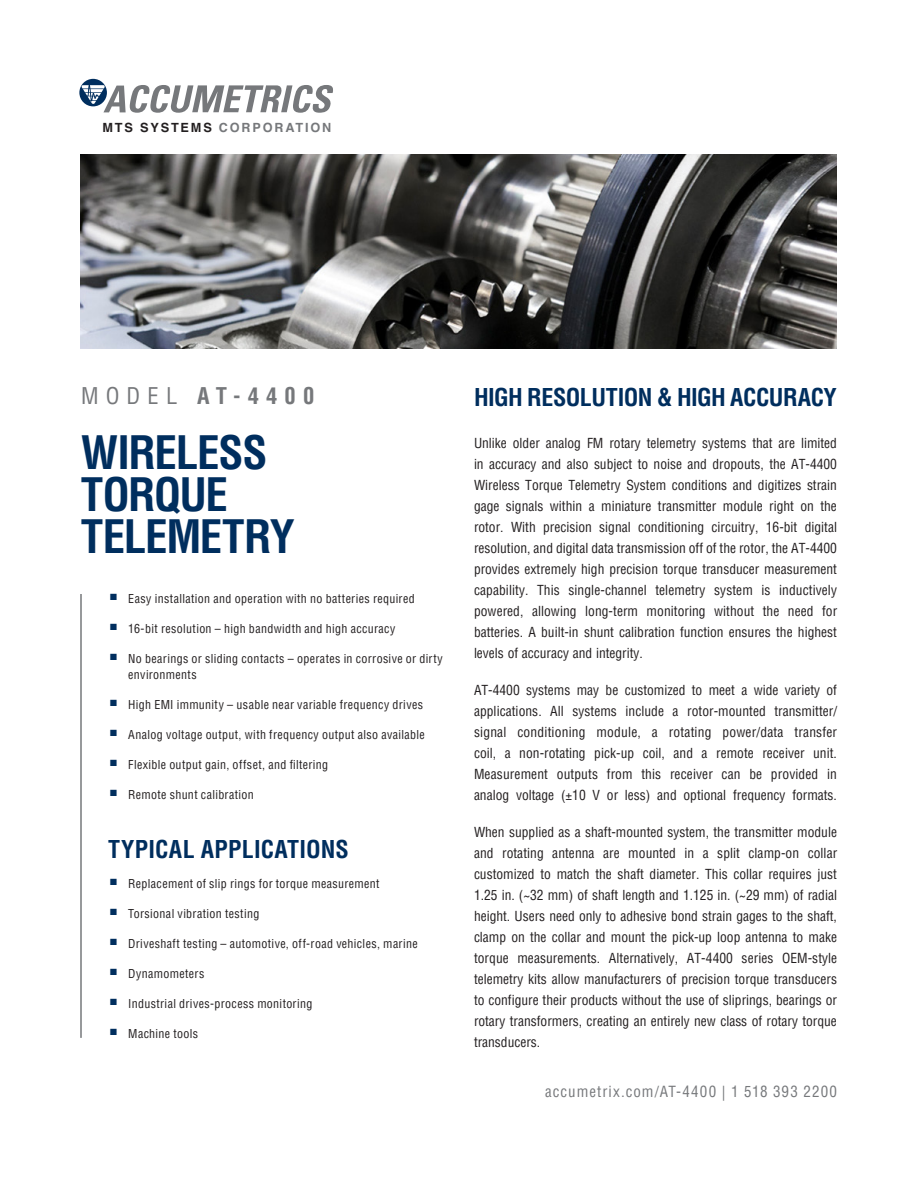
<style>
.page{position:relative;width:918px;height:1188px;background:#fff}
.page>*{position:absolute;margin:0;border:0;box-sizing:border-box;transform-origin:0 0}
.Main_Headline{font:700 condensed 45px/42px "Helvetica LT Pro";letter-spacing:-.03em;color:#002e5e}
.Body_1{font:700 condensed 24px "Helvetica LT Pro";letter-spacing:-.02em;color:#002e5e}
.Bullet_Header{font:700 condensed 24px "Helvetica LT Pro";letter-spacing:.01em;color:#002e5e}
.model{font:700 condensed 22.5px "Helvetica LT Pro";letter-spacing:.32em;color:#76787b}
.Footer_Contact{font:condensed 15px "Helvetica LT Pro";letter-spacing:.075em;color:#76787b}
.P__Body_Text{font:condensed 13.5px/21px "Helvetica LT Pro";color:#231f20;text-align:justify}
.t1{font:700 12.6px "Helvetica";letter-spacing:.145em;color:#76787b}
.t2{font:condensed 12px/16.5px "Helvetica LT Pro";letter-spacing:.03em;color:#231f20}
.s1{color:#231f20}
.s2{font-weight:400}
</style>
<div class="page">
<svg style="left:79px;top:79px;width:254px;height:34px"></svg>
<img style="left:81px;top:154px;width:756px;height:194px">
<hr style="left:80px;top:594px;width:2px;height:444px;background:#76787b">
<p class="t1" style="left:103px;top:117px;width:230px"><span class="s1">MTS SYSTEMS</span> CORPORATION</p>
<p class="model" style="left:81px;top:381px;width:235px"><span class="s2">MODEL</span> AT-4400</p>
<p class="Body_1" style="left:474px;top:381px;width:364px">HIGH RESOLUTION &amp; HIGH ACCURACY</p>
<p class="P__Body_Text" style="left:474px;top:432px;width:365px">Unlike older analog FM rotary telemetry systems that are limited in accuracy and also subject to noise and dropouts, the AT-4400<br>Wireless Torque Telemetry System conditions and digitizes strain gage signals within a miniature transmitter module right on the rotor. With precision signal conditioning circuitry, 16-bit digital resolution, and digital data transmission off of the rotor, the AT-4400 provides extremely high precision torque transducer measurement capability. This single-channel telemetry system is inductively powered, allowing long-term monitoring without the need for batteries. A built-in shunt calibration function ensures the highest levels of accuracy and integrity.</p>
<p class="P__Body_Text" style="left:474px;top:679px;width:365px">AT-4400 systems may be customized to meet a wide variety of applications. All systems include a rotor-mounted transmitter/ signal conditioning module, a rotating power/data transfer coil, a non-rotating pick-up coil, and a remote receiver unit.<br>Measurement outputs from this receiver can be provided in analog voltage (±10 V or less) and optional frequency formats.</p>
<p class="P__Body_Text" style="left:474px;top:821px;width:365px">When supplied as a shaft-mounted system, the transmitter module and rotating antenna are mounted in a split clamp-on collar customized to match the shaft diameter. This collar requires just 1.25 in. (~32 mm) of shaft length and 1.125 in. (~29 mm) of radial height. Users need only to adhesive bond strain gages to the shaft, clamp on the collar and mount the pick-up loop antenna to make torque measurements. Alternatively, AT-4400 series OEM-style telemetry kits allow manufacturers of precision torque transducers to configure their products without the use of sliprings, bearings or rotary transformers, creating an entirely new class of rotary torque transducers.</p>
<p class="Main_Headline" style="left:81px;top:430px;width:215px">WIRELESS<br>TORQUE<br>TELEMETRY</p>
<p class="t2" style="left:110px;top:590px;width:306px"><sup>■</sup> Easy installation and operation with no batteries required</p>
<p class="t2" style="left:110px;top:620px;width:287px"><sup>■</sup> 16-bit resolution – high bandwidth and high accuracy</p>
<p class="t2" style="left:128px;top:650px;width:316px;text-indent:-18px"><sup>■</sup> No bearings or sliding contacts – operates in corrosive or dirty environments</p>
<p class="t2" style="left:110px;top:696px;width:314px"><sup>■</sup> High EMI immunity – usable near variable frequency drives</p>
<p class="t2" style="left:110px;top:726px;width:316px"><sup>■</sup> Analog voltage output, with frequency output also available</p>
<p class="t2" style="left:110px;top:756px;width:220px"><sup>■</sup> Flexible output gain, offset, and filtering</p>
<p class="t2" style="left:110px;top:786px;width:145px"><sup>■</sup> Remote shunt calibration</p>
<p class="Bullet_Header" style="left:108px;top:833px;width:242px">TYPICAL APPLICATIONS</p>
<p class="t2" style="left:110px;top:875px;width:271px"><sup>■</sup> Replacement of slip rings for torque measurement</p>
<p class="t2" style="left:110px;top:905px;width:151px"><sup>■</sup> Torsional vibration testing</p>
<p class="t2" style="left:110px;top:935px;width:309px"><sup>■</sup> Driveshaft testing – automotive, off-road vehicles, marine</p>
<p class="t2" style="left:110px;top:965px;width:96px"><sup>■</sup> Dynamometers</p>
<p class="t2" style="left:110px;top:995px;width:204px"><sup>■</sup> Industrial drives-process monitoring</p>
<p class="t2" style="left:110px;top:1025px;width:89px"><sup>■</sup> Machine tools</p>
<p class="Footer_Contact" style="left:545px;top:1082px;width:293px">accumetrix.com/AT-4400 | 1 518 393 2200</p>
</div>
